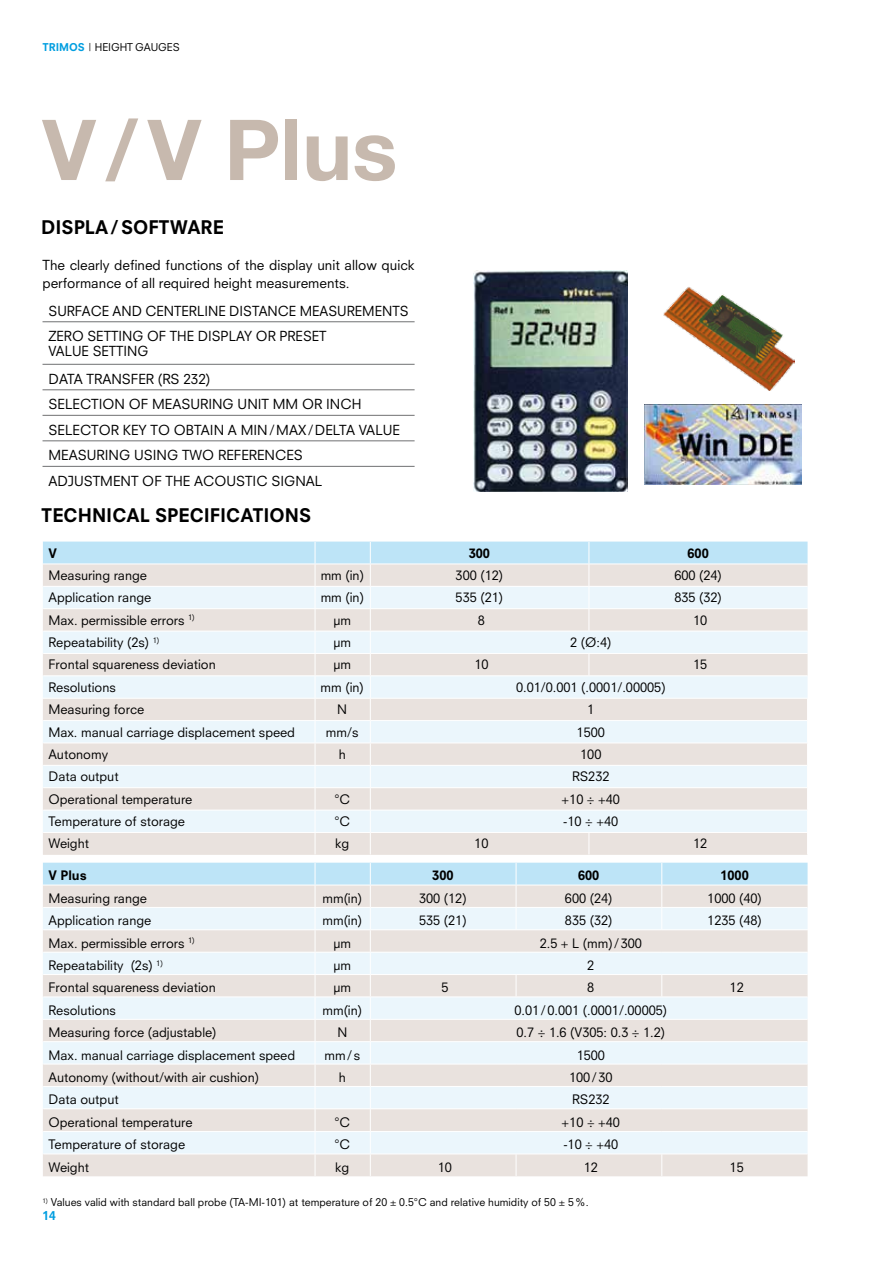
<style>
.page{position:relative;width:893px;height:1263px;background:#fff}
.page>*{position:absolute;margin:0;border:0;box-sizing:border-box;transform-origin:0 0}
.t1{font:700 84.15px "Helvetica Neue";color:#c7b9ae}
.t2{font:800 18.3px "Neuzeit S";color:#000}
.t3{font:13.5px/25.5px "Neuzeit S";color:#000}
.t4{font:12.75px "Neuzeit S";color:#000}
.t5{font:800 12.75px "Neuzeit S";color:#000}
.t6{font:800 12px "Neuzeit S";color:#009ee0}
.t7{font:10.5px "Neuzeit S";color:#000}
.s1{font-weight:800;color:#009ee0}
</style>
<div class="page">
<img style="left:473px;top:270px;width:154px;height:222px">
<img style="left:644px;top:405px;width:158px;height:79px">
<img style="left:663px;top:287px;width:132px;height:103px">
<svg style="left:43px;top:863px;width:764px;height:313px;background:#e7ebed"></svg>
<hr style="left:43px;top:885px;width:272px;height:1px;background:#fff">
<hr style="left:315px;top:885px;width:55px;height:1px;background:#fff">
<hr style="left:370px;top:885px;width:146px;height:1px;background:#fff">
<hr style="left:516px;top:885px;width:146px;height:1px;background:#fff">
<hr style="left:662px;top:885px;width:146px;height:1px;background:#fff">
<svg style="left:43px;top:542px;width:765px;height:312px;background:#e7ebed"></svg>
<hr style="left:43px;top:564px;width:272px;height:1px;background:#fff">
<hr style="left:315px;top:564px;width:55px;height:1px;background:#fff">
<hr style="left:370px;top:564px;width:219px;height:1px;background:#fff">
<hr style="left:589px;top:564px;width:218px;height:1px;background:#fff">
<hr style="left:43px;top:321px;width:372px;height:1px;background:#707172">
<hr style="left:43px;top:364px;width:372px;height:1px;background:#707172">
<hr style="left:43px;top:390px;width:372px;height:1px;background:#707172">
<hr style="left:43px;top:415px;width:372px;height:1px;background:#707172">
<hr style="left:43px;top:441px;width:372px;height:1px;background:#707172">
<hr style="left:43px;top:466px;width:372px;height:1px;background:#707172">
<p class="t7" style="left:43px;top:41px;width:139px"><span class="s1">TRIMOS</span> | HEIGHT GAUGES</p>
<h1 class="t1" style="left:43px;top:98px;width:356px">V / V Plus</h1>
<h2 class="t2" style="left:41px;top:216px;width:184px">DISPLA/SOFTWARE</h2>
<p class="t3" style="left:43px;top:256px;width:374px;line-height:18px">The clearly defined functions of the display unit allow quick performance of all required height measurements.</p>
<p class="t3" style="left:49px;top:298px;width:199px">Surface and centerli ne dista</p>
<p class="t3" style="left:268px;top:298px;width:62px">nce m easur</p>
<p class="t3" style="left:355px;top:298px;width:47px">em ents</p>
<p class="t3" style="left:49px;top:323px;width:18px">Zero</p>
<p class="t3" style="left:87px;top:323px;width:9px">setting</p>
<p class="t3" style="left:147px;top:323px;width:32px">of the</p>
<p class="t3" style="left:198px;top:323px;width:9px">display</p>
<p class="t3" style="left:256px;top:323px;width:33px">or preset</p>
<p class="t3" style="left:49px;top:338px;width:17px">valu</p>
<p class="t3" style="left:82px;top:338px;width:65px">e setti ng</p>
<p class="t3" style="left:49px;top:366px;width:20px">Data</p>
<p class="t3" style="left:87px;top:366px;width:10px">transfer</p>
<p class="t3" style="left:49px;top:366px;width:163px;text-indent:109px">(RS 232)<br>Selection of measuri</p>
<p class="t3" style="left:49px;top:391px;width:303px;text-indent:254px">ori nch<br>Selector key to obtai n a Min/Max/ Delta</p>
<p class="t3" style="left:212px;top:391px;width:20px">ngu</p>
<p class="t3" style="left:247px;top:391px;width:19px">nitmm</p>
<p class="t3" style="left:359px;top:417px;width:17px">valu</p>
<p class="t3" style="left:393px;top:417px;width:9px">e</p>
<p class="t3" style="left:49px;top:442px;width:29px">Measuri</p>
<p class="t3" style="left:109px;top:442px;width:19px">ngusi</p>
<p class="t3" style="left:157px;top:442px;width:146px">ngtwo references</p>
<p class="t3" style="left:49px;top:468px;width:36px">Adjustm</p>
<p class="t3" style="left:113px;top:468px;width:122px">ent of the acousticsig</p>
<p class="t3" style="left:295px;top:468px;width:17px">nal</p>
<h2 class="t2" style="left:41px;top:504px;width:271px">TECHNICAL SPECIFICATIONS</h2>
<p class="t5" style="left:49px;top:545px;width:10px">V</p>
<p class="t5" style="left:469px;top:545px;width:23px">300</p>
<p class="t5" style="left:687px;top:545px;width:23px">600</p>
<p class="t4" style="left:49px;top:567px;width:100px">Measuring range</p>
<p class="t4" style="left:321px;top:567px;width:45px">mm (in)</p>
<p class="t4" style="left:456px;top:567px;width:49px">300 (12)</p>
<p class="t4" style="left:674px;top:567px;width:49px">600 (24)</p>
<p class="t4" style="left:49px;top:590px;width:104px">Application range</p>
<p class="t4" style="left:321px;top:590px;width:45px">mm (in)</p>
<p class="t4" style="left:456px;top:590px;width:49px">535 (21)</p>
<p class="t4" style="left:674px;top:590px;width:49px">835 (32)</p>
<p class="t4" style="left:49px;top:612px;width:148px">Max. permissible errors <sup>1)</sup></p>
<p class="t4" style="left:333px;top:612px;width:19px">µm</p>
<p class="t4" style="left:478px;top:612px;width:9px">8</p>
<p class="t4" style="left:693px;top:612px;width:16px">10</p>
<p class="t4" style="left:49px;top:634px;width:112px">Repeatability (2s) <sup>1)</sup></p>
<p class="t4" style="left:333px;top:634px;width:19px">µm</p>
<p class="t4" style="left:570px;top:634px;width:43px">2 (Ø:4)</p>
<p class="t4" style="left:49px;top:657px;width:169px">Frontal squareness deviation</p>
<p class="t4" style="left:333px;top:657px;width:19px">µm</p>
<p class="t4" style="left:474px;top:657px;width:16px">10</p>
<p class="t4" style="left:693px;top:657px;width:16px">15</p>
<p class="t4" style="left:48px;top:679px;width:69px">Resolutions</p>
<p class="t4" style="left:321px;top:679px;width:45px">mm (in)</p>
<p class="t4" style="left:516px;top:679px;width:151px">0.01/0.001 (.0001/.00005)</p>
<p class="t4" style="left:48px;top:702px;width:97px">Measuring force</p>
<p class="t4" style="left:337px;top:702px;width:11px">N</p>
<p class="t4" style="left:587px;top:702px;width:9px">1</p>
<p class="t4" style="left:48px;top:724px;width:248px">Max. manual carriage displacement speed</p>
<p class="t4" style="left:326px;top:724px;width:34px">mm/s</p>
<p class="t4" style="left:577px;top:724px;width:30px">1500</p>
<p class="t4" style="left:48px;top:746px;width:61px">Autonomy</p>
<p class="t4" style="left:339px;top:746px;width:9px">h</p>
<p class="t4" style="left:580px;top:746px;width:23px">100</p>
<p class="t4" style="left:48px;top:769px;width:72px">Data output</p>
<p class="t4" style="left:572px;top:769px;width:39px">RS232</p>
<p class="t4" style="left:48px;top:791px;width:145px">Operational temperature</p>
<p class="t4" style="left:334px;top:791px;width:17px">°C</p>
<p class="t4" style="left:562px;top:791px;width:60px">+10 ÷ +40</p>
<p class="t4" style="left:48px;top:813px;width:138px">Temperature of storage</p>
<p class="t4" style="left:334px;top:813px;width:17px">°C</p>
<p class="t4" style="left:563px;top:813px;width:57px">-10 ÷ +40</p>
<p class="t4" style="left:48px;top:836px;width:42px">Weight</p>
<p class="t4" style="left:335px;top:836px;width:16px">kg</p>
<p class="t4" style="left:474px;top:836px;width:16px">10</p>
<p class="t4" style="left:693px;top:836px;width:16px">12</p>
<p class="t5" style="left:49px;top:868px;width:40px">V Plus</p>
<p class="t5" style="left:432px;top:868px;width:23px">300</p>
<p class="t5" style="left:578px;top:868px;width:23px">600</p>
<p class="t5" style="left:720px;top:868px;width:30px">1000</p>
<p class="t4" style="left:49px;top:890px;width:100px">Measuring range</p>
<p class="t4" style="left:322px;top:890px;width:41px">mm(in)</p>
<p class="t4" style="left:419px;top:890px;width:49px">300 (12)</p>
<p class="t4" style="left:565px;top:890px;width:49px">600 (24)</p>
<p class="t4" style="left:707px;top:890px;width:56px">1000 (40)</p>
<p class="t4" style="left:49px;top:913px;width:104px">Application range</p>
<p class="t4" style="left:322px;top:913px;width:41px">mm(in)</p>
<p class="t4" style="left:419px;top:913px;width:49px">535 (21)</p>
<p class="t4" style="left:565px;top:913px;width:49px">835 (32)</p>
<p class="t4" style="left:707px;top:913px;width:56px">1235 (48)</p>
<p class="t4" style="left:49px;top:935px;width:148px">Max. permissible errors <sup>1)</sup></p>
<p class="t4" style="left:333px;top:935px;width:19px">µm</p>
<p class="t4" style="left:540px;top:935px;width:104px">2.5 + L (mm)/300</p>
<p class="t4" style="left:49px;top:957px;width:116px">Repeatability (2s) <sup>1)</sup></p>
<p class="t4" style="left:333px;top:957px;width:19px">µm</p>
<p class="t4" style="left:587px;top:957px;width:9px">2</p>
<p class="t4" style="left:49px;top:980px;width:169px">Frontal squareness deviation</p>
<p class="t4" style="left:333px;top:980px;width:19px">µm</p>
<p class="t4" style="left:441px;top:980px;width:9px">5</p>
<p class="t4" style="left:587px;top:980px;width:9px">8</p>
<p class="t4" style="left:730px;top:980px;width:16px">12</p>
<p class="t4" style="left:49px;top:1002px;width:69px">Resolutions</p>
<p class="t4" style="left:322px;top:1002px;width:41px">mm(in)</p>
<p class="t4" style="left:514px;top:1002px;width:154px">0.01/0.001 (.0001/.00005)</p>
<p class="t4" style="left:49px;top:1025px;width:169px">Measuring force (adjustable)</p>
<p class="t4" style="left:337px;top:1025px;width:11px">N</p>
<p class="t4" style="left:516px;top:1025px;width:150px">0.7 ÷ 1.6 (V305: 0.3 ÷ 1.2)</p>
<p class="t4" style="left:48px;top:1047px;width:248px">Max. manual carriage displacement speed</p>
<p class="t4" style="left:324px;top:1047px;width:37px">mm/s</p>
<p class="t4" style="left:577px;top:1047px;width:30px">1500</p>
<p class="t4" style="left:48px;top:1069px;width:212px">Autonomy (without/with air cushion)</p>
<p class="t4" style="left:339px;top:1069px;width:9px">h</p>
<p class="t4" style="left:569px;top:1069px;width:45px">100/30</p>
<p class="t4" style="left:48px;top:1092px;width:72px">Data output</p>
<p class="t4" style="left:572px;top:1092px;width:39px">RS232</p>
<p class="t4" style="left:48px;top:1114px;width:145px">Operational temperature</p>
<p class="t4" style="left:334px;top:1114px;width:17px">°C</p>
<p class="t4" style="left:562px;top:1114px;width:60px">+10 ÷ +40</p>
<p class="t4" style="left:48px;top:1137px;width:138px">Temperature of storage</p>
<p class="t4" style="left:334px;top:1137px;width:17px">°C</p>
<p class="t4" style="left:563px;top:1137px;width:57px">-10 ÷ +40</p>
<p class="t4" style="left:48px;top:1159px;width:42px">Weight</p>
<p class="t4" style="left:335px;top:1159px;width:16px">kg</p>
<p class="t4" style="left:438px;top:1159px;width:16px">10</p>
<p class="t4" style="left:584px;top:1159px;width:16px">12</p>
<p class="t4" style="left:730px;top:1159px;width:16px">15</p>
<p class="t7" style="left:43px;top:1196px;width:548px"><sup>1)</sup> Values valid with standard ball probe (TA-MI-101) at temperature of 20 ± 0.5°C and relative humidity of 50 ± 5%.</p>
<p class="t6" style="left:43px;top:1209px;width:15px">14</p>
</div>
